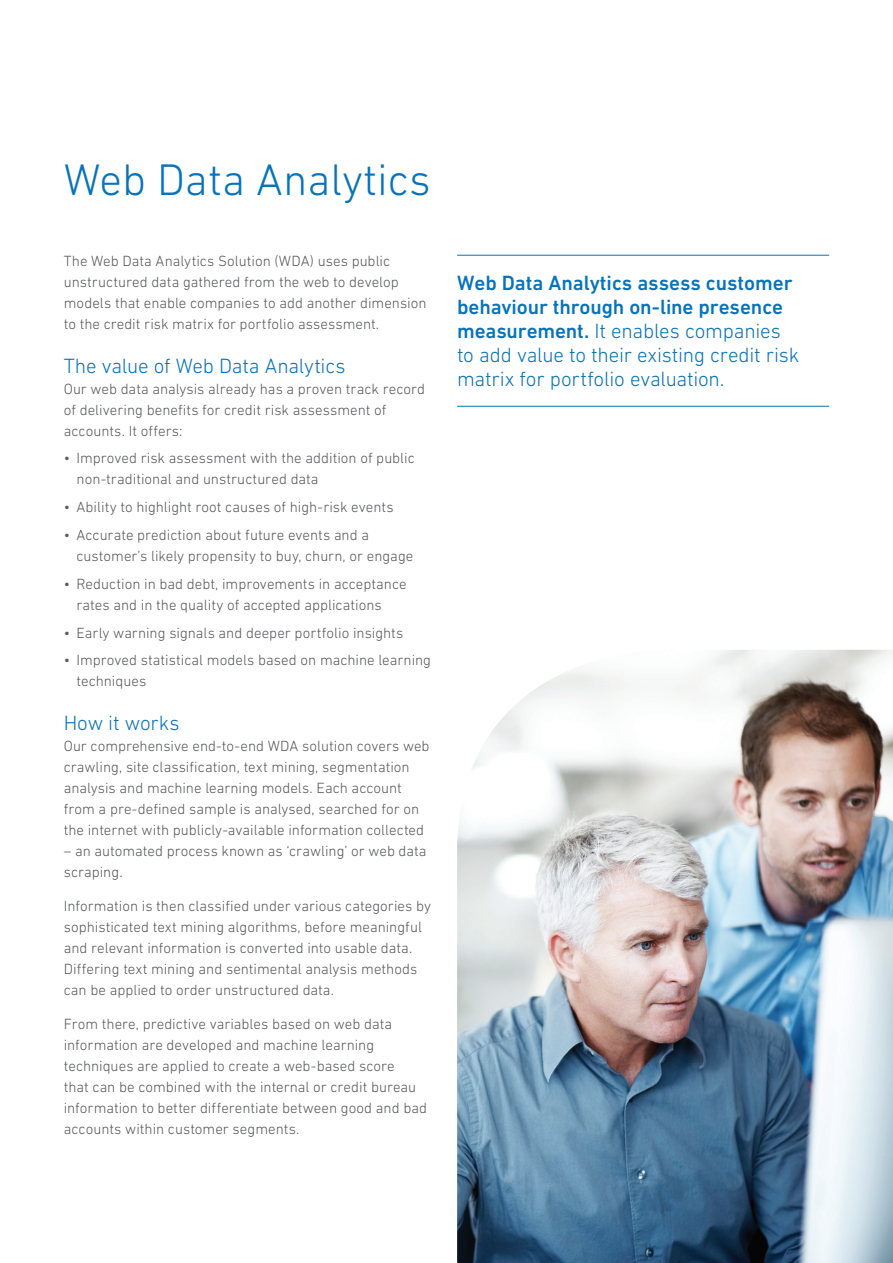
<style>
.page{position:relative;width:893px;height:1263px;background:#fff}
.page>*{position:absolute;margin:0;border:0;box-sizing:border-box;transform-origin:0 0}
.t1{font:300 45px "DIN Next W1 G";color:#0773bb}
.t2{font:300 21px/24px "DIN Next W1 G";letter-spacing:-.01em;color:#0773bb}
.t3{font:300 15px/21px "DIN Next W1 G";color:#57585a}
.s1{font-weight:500}
</style>
<div class="page">
<img style="left:457px;top:650px;width:436px;height:613px">
<hr style="left:457px;top:255px;width:372px;height:1px;background:#0773bb">
<hr style="left:457px;top:406px;width:372px;height:1px;background:#0773bb">
<h1 class="t1" style="left:64px;top:154px;width:368px">Web Data Analytics</h1>
<p class="t3" style="left:64px;top:250px;width:364px">The Web Data Analytics Solution (WDA) uses public unstructured data gathered from the web to develop models that enable companies to add another dimension to the credit risk matrix for portfolio assessment.</p>
<h2 class="t2" style="left:64px;top:353px;width:283px">The value of Web Data Analytics</h2>
<p class="t3" style="left:64px;top:378px;width:363px">Our web data analysis already has a proven track record of delivering benefits for credit risk assessment of accounts. It offers:</p>
<p class="t3" style="left:77px;top:448px;width:340px;text-indent:-13px">• Improved risk assessment with the addition of public non-traditional and unstructured data</p>
<p class="t3" style="left:64px;top:496px;width:331px">• Ability to highlight root causes of high-risk events</p>
<p class="t3" style="left:77px;top:524px;width:338px;text-indent:-13px">• Accurate prediction about future events and a customer’s likely propensity to buy, churn, or engage</p>
<p class="t3" style="left:77px;top:573px;width:332px;text-indent:-13px">• Reduction in bad debt, improvements in acceptance rates and in the quality of accepted applications</p>
<p class="t3" style="left:64px;top:622px;width:341px">• Early warning signals and deeper portfolio insights</p>
<p class="t3" style="left:77px;top:650px;width:356px;text-indent:-13px">• Improved statistical models based on machine learning techniques</p>
<h2 class="t2" style="left:64px;top:711px;width:117px">How it works</h2>
<p class="t3" style="left:64px;top:735px;width:367px">Our comprehensive end-to-end WDA solution covers web crawling, site classification, text mining, segmentation analysis and machine learning models. Each account from a pre-defined sample is analysed, searched for on the internet with publicly-available information collected</p>
<p class="t3" style="left:64px;top:840px;width:364px">– an automated process known as ‘crawling’ or web data scraping.</p>
<p class="t3" style="left:64px;top:895px;width:369px">Information is then classified under various categories by sophisticated text mining algorithms, before meaningful and relevant information is converted into usable data.<br>Differing text mining and sentimental analysis methods can be applied to order unstructured data.</p>
<p class="t3" style="left:64px;top:1013px;width:365px">From there, predictive variables based on web data information are developed and machine learning techniques are applied to create a web-based score<br>that can be combined with the internal or credit bureau information to better differentiate between good and bad accounts within customer segments.</p>
<h2 class="t2" style="left:457px;top:270px;width:344px"><span class="s1">Web Data Analytics assess customer behaviour through on-line presence measurement.</span> It enables companies to add value to their existing credit risk matrix for portfolio evaluation.</h2>
</div>
